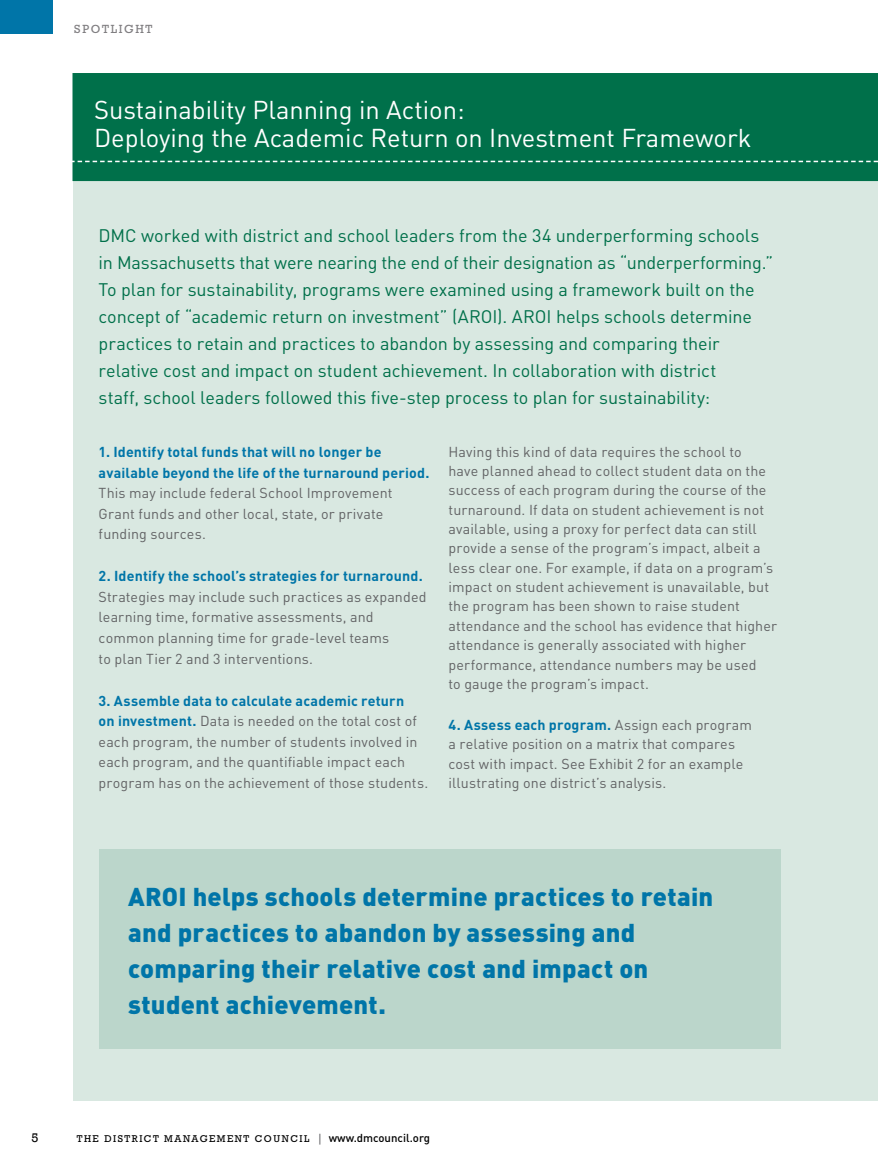
<style>
.page{position:relative;width:878px;height:1175px;background:#fff}
.page>*{position:absolute;margin:0;border:0;box-sizing:border-box;transform-origin:0 0}
.t1{font:900 25.5px/36px "DIN";letter-spacing:.01em;color:#0075a8}
.t2{font:25.5px/28.5px "DIN";color:#fff}
.t3{font:18px/27px "DIN";letter-spacing:-.005em;color:#00704a}
.t4{font:14.25px/19.4px "DIN";letter-spacing:.01em;color:#626365}
.t5{font:700 14.25px/20.5px "DIN";letter-spacing:.01em;color:#0075a8}
.t6{font:12.9px "Rockwell";color:#000}
.t7{font:12px "Rockwell";letter-spacing:.14em;color:#807e81}
.t8{font:10.05px "Rockwell";letter-spacing:.15em;color:#000}
.s1{font-weight:700;color:#0075a8}
.s2{font-size:12.15px;color:#636466}
.s3{font-family:"DIN";font-weight:500;font-size:11.4px}
</style>
<div class="page">
<div style="left:73px;top:74px;width:730px;height:1026px;background:#d9e8e1"></div>
<div style="left:796px;top:74px;width:82px;height:1026px;background:#d9e8e1"></div>
<div style="left:0;top:0;width:53px;height:34px;background:#0075a8"></div>
<div style="left:72px;top:73px;width:806px;height:108px;background:#00704a"></div>
<svg style="left:72px;top:161px;width:806px;height:1px"></svg>
<div style="left:99px;top:848px;width:681px;height:200px;background:#bbd6cb"></div>
<p class="t7" style="left:74px;top:22px;width:76px">SP OTLIGHT</p>
<h1 class="t2" style="left:94px;top:95px;width:658px">Sustainability Planning in Action:<br>Deploying the Academic Return on Investment Framework</h1>
<p class="t3" style="left:99px;top:221px;width:676px">DMC worked with district and school leaders from the 34 underperforming schools in Massachusetts that were nearing the end of their designation as “underperforming.” To plan for sustainability, programs were examined using a framework built on the concept of “academic return on investment” (AROI). AROI helps schools determine practices to retain and practices to abandon by assessing and comparing their relative cost and impact on student achievement. In collaboration with district<br>staff, school leaders followed this five-step process to plan for sustainability:</p>
<p class="t5" style="left:99px;top:441px;width:332px">1. Identify total funds that will no longer be available beyond the life of the turnaround period.</p>
<p class="t4" style="left:99px;top:482px;width:295px;line-height:20.5px">This may include federal School Improvement<br>Grant funds and other local, state, or private funding sources.</p>
<p class="t5" style="left:99px;top:565px;width:325px">2. Identify the school’s strategies for turnaround.</p>
<p class="t4" style="left:99px;top:586px;width:329px;line-height:20.5px">Strategies may include such practices as expanded learning time, formative assessments, and common planning time for grade-level teams<br>to plan Tier 2 and 3 interventions.</p>
<p class="t4" style="left:99px;top:690px;width:331px;line-height:20.5px"><span class="s1">3. Assemble data to calculate academic return<br>on investment.</span> Data is needed on the total cost of each program, the number of students involved in each program, and the quantifiable impact each program has on the achievement of those students.</p>
<p class="t4" style="left:448px;top:441px;width:330px">Having this kind of data requires the school to<br>have planned ahead to collect student data on the success of each program during the course of the turnaround. If data on student achievement is not available, using a proxy for perfect data can still provide a sense of the program’s impact, albeit a less clear one. For example, if data on a program’s impact on student achievement is unavailable, but the program has been shown to raise student attendance and the school has evidence that higher attendance is generally associated with higher performance, attendance numbers may be used<br>to gauge the program’s impact.</p>
<p class="t4" style="left:448px;top:714px;width:305px"><span class="s1">4. Assess each program.</span> Assign each program a relative position on a matrix that compares cost with impact. See Exhibit 2 for an example illustrating one district’s analysis.</p>
<h1 class="t1" style="left:128px;top:877px;width:586px">AROI helps schools determine practices to retain and practices to abandon by assessing and comparing their relative cost and impact on student achievement.</h1>
<p class="t6" style="left:32px;top:1129px;width:8px">5</p>
<p class="t8" style="left:77px;top:1132px;width:354px">THE DISTRICT MANAGEMENT COUNCIL <span class="s2">|</span> <span class="s3">www.dmcouncil.org</span></p>
</div>
